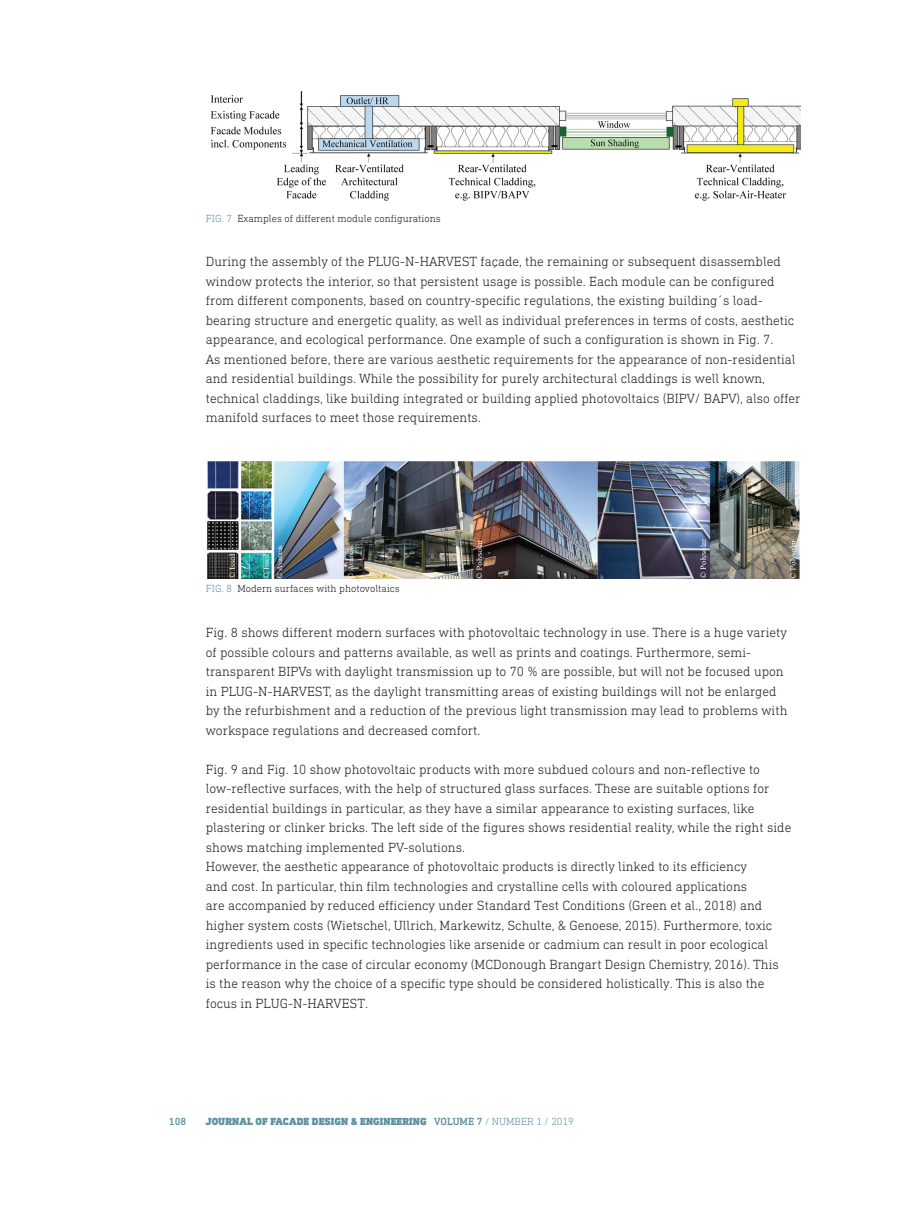
<style>
.page{position:relative;width:906px;height:1214px;background:#fff}
.page>*{position:absolute;margin:0;border:0;box-sizing:border-box;transform-origin:0 0}
.BODY_Normal_-_No_Bla{font:300 13.5px/19.5px "DIN Next Slab Pro";color:#231f20}
.BODY_Normal{font:300 13.5px/19.5px "DIN Next Slab Pro";color:#231f20}
.t1{font:300 10.5px "DIN Next Slab Pro";color:#231f20}
.t2{font:900 10.5px "DIN Next Slab Pro";letter-spacing:.01em;color:#5f91a1}
.t3{font:500 10.5px "DIN Next Slab Pro";color:#5f91a1}
.s1{color:#5f91a1}
.s2{font-weight:500}
.s3{font-weight:300}
</style>
<div class="page">
<img style="left:210px;top:91px;width:590px;height:110px">
<img style="left:207px;top:461px;width:593px;height:117px">
<p class="t1" style="left:206px;top:212px;width:236px"><span class="s1">Fig . 7</span> Examples of different module configurations</p>
<p class="BODY_Normal_-_No_Bla" style="left:206px;top:252px;width:596px">During the assembly of the PLUG-N-HARVEST façade, the remaining or subsequent disassembled window protects the interior, so that persistent usage is possible. Each module can be configured from different components, based on country-specific regulations, the existing building´s load&shy;bearing structure and energetic quality, as well as individual preferences in terms of costs, aesthetic appearance, and ecological performance. One example of such a configuration is shown in Fig. 7.<br>As mentioned before, there are various aesthetic requirements for the appearance of non-residential and residential buildings. While the possibility for purely architectural claddings is well known, technical claddings, like building integrated or building applied photovoltaics (BIPV/ BAPV), also offer manifold surfaces to meet those requirements.</p>
<p class="t1" style="left:206px;top:583px;width:196px"><span class="s1">Fig . 8</span> Modern surfaces with photovoltaics</p>
<p class="BODY_Normal" style="left:206px;top:622px;width:583px">Fig. 8 shows different modern surfaces with photovoltaic technology in use. There is a huge variety of possible colours and patterns available, as well as prints and coatings. Furthermore, semi&shy;transparent BIPVs with daylight transmission up to 70 % are possible, but will not be focused upon in PLUG-N-HARVEST, as the daylight transmitting areas of existing buildings will not be enlarged by the refurbishment and a reduction of the previous light transmission may lead to problems with workspace regulations and decreased comfort.</p>
<p class="BODY_Normal_-_No_Bla" style="left:206px;top:759px;width:587px">Fig. 9 and Fig. 10 show photovoltaic products with more subdued colours and non-reflective to low-reflective surfaces, with the help of structured glass surfaces. These are suitable options for residential buildings in particular, as they have a similar appearance to existing surfaces, like plastering or clinker bricks. The left side of the figures shows residential reality, while the right side shows matching implemented PV-solutions.</p>
<p class="BODY_Normal" style="left:206px;top:856px;width:575px">However, the aesthetic appearance of photovoltaic products is directly linked to its efficiency<br>and cost. In particular, thin film technologies and crystalline cells with coloured applications<br>are accompanied by reduced efficiency under Standard Test Conditions (Green et al., 2018) and higher system costs (Wietschel, Ullrich, Markewitz, Schulte, &amp; Genoese, 2015). Furthermore, toxic ingredients used in specific technologies like arsenide or cadmium can result in poor ecological performance in the case of circular economy (MCDonough Brangart Design Chemistry, 2016). This is the reason why the choice of a specific type should be considered holistically. This is also the focus in PLUG-N-HARVEST.</p>
<p class="t3" style="left:169px;top:1115px;width:19px">108</p>
<p class="t2" style="left:206px;top:1114px;width:369px">JOURNAL OF FACADE DESIGN &amp; ENGINEERING <span class="s2">VOLUME 7</span> <span class="s3">/ NUMBER 1 / 2019</span></p>
</div>
